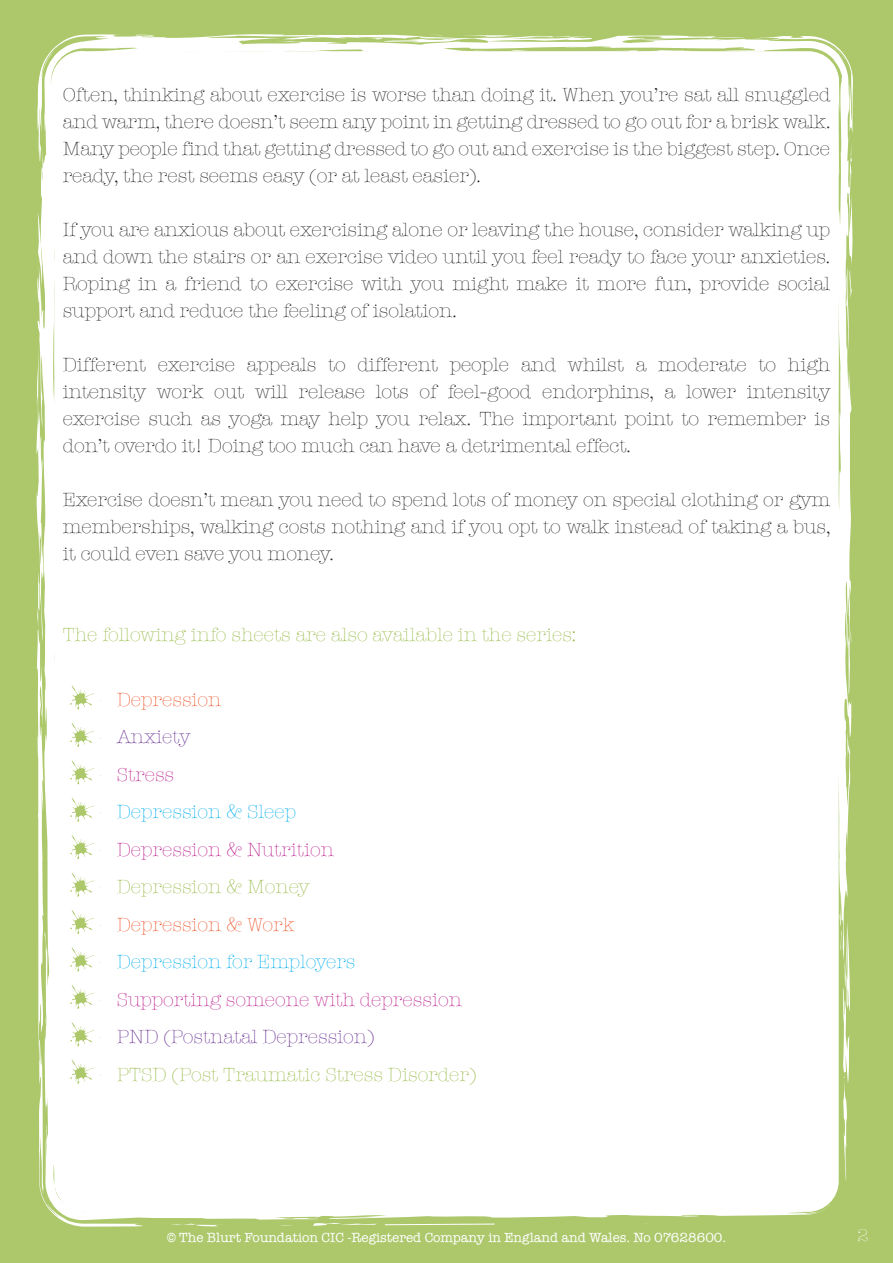
<style>
.page{position:relative;width:893px;height:1263px;background:#acc86b}
.page>*{position:absolute;margin:0;border:0;box-sizing:border-box;transform-origin:0 0}
.t1{font:300 19.5px/27px "American Typewriter";color:#231f20;text-align:justify}
.t2{font:300 19.5px "American Typewriter";color:#97ba46}
.t3{font:300 19.5px "American Typewriter";color:#bd1a8d}
.t4{font:300 19.5px "American Typewriter";color:#00aeef}
.t5{font:300 19.5px "American Typewriter";color:#662c91}
.t6{font:300 19.5px "American Typewriter";color:#f05126}
.t7{font:300 18px "American Typewriter";color:#fff}
.t8{font:13.5px "American Typewriter";color:#fff;scale:.88 1}
</style>
<div class="page">
<div style="left:36px;top:34px;width:817px;height:1186px;background:#fff"></div>
<svg style="left:831px;top:913px;width:19px;height:268px"></svg>
<svg style="left:850px;top:628px;width:2px;height:15px"></svg>
<svg style="left:385px;top:1224px;width:110px;height:1px"></svg>
<svg style="left:846px;top:266px;width:7px;height:85px"></svg>
<svg style="left:849px;top:133px;width:3px;height:25px"></svg>
<svg style="left:827px;top:411px;width:3px;height:20px"></svg>
<svg style="left:834px;top:287px;width:1px;height:19px"></svg>
<svg style="left:830px;top:45px;width:16px;height:16px"></svg>
<svg style="left:829px;top:177px;width:2px;height:32px"></svg>
<svg style="left:727px;top:52px;width:20px;height:1px"></svg>
<svg style="left:461px;top:35px;width:62px;height:2px"></svg>
<svg style="left:795px;top:52px;width:26px;height:10px"></svg>
<svg style="left:426px;top:35px;width:18px;height:1px"></svg>
<svg style="left:511px;top:49px;width:21px;height:2px"></svg>
<svg style="left:369px;top:38px;width:21px;height:2px"></svg>
<svg style="left:472px;top:50px;width:18px;height:1px"></svg>
<svg style="left:490px;top:57px;width:50px;height:5px"></svg>
<svg style="left:384px;top:59px;width:58px;height:3px"></svg>
<svg style="left:132px;top:35px;width:16px;height:1px"></svg>
<svg style="left:318px;top:53px;width:23px;height:1px"></svg>
<svg style="left:55px;top:37px;width:25px;height:12px"></svg>
<svg style="left:38px;top:133px;width:5px;height:20px"></svg>
<svg style="left:76px;top:61px;width:34px;height:4px"></svg>
<svg style="left:310px;top:1217px;width:68px;height:9px"></svg>
<svg style="left:171px;top:1224px;width:50px;height:2px"></svg>
<svg style="left:281px;top:1225px;width:12px;height:1px"></svg>
<svg style="left:772px;top:1206px;width:42px;height:3px"></svg>
<svg style="left:37px;top:300px;width:121px;height:926px;background:#f9fbf5"></svg>
<p class="t1" style="left:63px;top:82px;width:769px">Often, thinking about exercise is worse than doing it. When you’re sat all snuggled and warm, there doesn’t seem any point in getting dressed to go out for a brisk walk.<br>Many people find that getting dressed to go out and exercise is the biggest step. Once ready, the rest seems easy (or at least easier).</p>
<p class="t1" style="left:63px;top:217px;width:769px">If you are anxious about exercising alone or leaving the house, consider walking up and down the stairs or an exercise video until you feel ready to face your anxieties.<br>Roping in a friend to exercise with you might make it more fun, provide social support and reduce the feeling of isolation.</p>
<p class="t1" style="left:63px;top:352px;width:769px">Different exercise appeals to different people and whilst a moderate to high intensity work out will release lots of feel-good endorphins, a lower intensity exercise such as yoga may help you relax. The important point to remember is don’t overdo it! Doing too much can have a detrimental effect.</p>
<p class="t1" style="left:63px;top:487px;width:769px">Exercise doesn’t mean you need to spend lots of money on special clothing or gym memberships, walking costs nothing and if you opt to walk instead of taking a bus, it could even save you money.</p>
<p class="t2" style="left:63px;top:626px;width:515px">The following info sheets are also available in the series:</p>
<p class="t6" style="left:117px;top:691px;width:106px">Depression</p>
<p class="t5" style="left:117px;top:728px;width:75px">Anxiety</p>
<p class="t3" style="left:117px;top:766px;width:59px">Stress</p>
<p class="t4" style="left:117px;top:803px;width:181px">Depression &amp; Sleep</p>
<p class="t3" style="left:117px;top:841px;width:219px">Depression &amp; Nutrition</p>
<p class="t2" style="left:117px;top:878px;width:194px">Depression &amp; Money</p>
<p class="t6" style="left:117px;top:916px;width:179px">Depression &amp; Work</p>
<p class="t4" style="left:117px;top:953px;width:240px">Depression for Employers</p>
<p class="t3" style="left:117px;top:991px;width:347px">Supporting someone with depression</p>
<p class="t5" style="left:117px;top:1028px;width:259px">PND (Postnatal Depression)</p>
<p class="t2" style="left:117px;top:1066px;width:361px">PTSD (Post Traumatic Stress Disorder)</p>
<p class="t8" style="left:167px;top:1231px;width:637px">© The Blurt Foundation CIC -Registered Company in England and Wales. No 07628600.</p>
<p class="t7" style="left:857px;top:1227px;width:13px">2</p>
</div>
